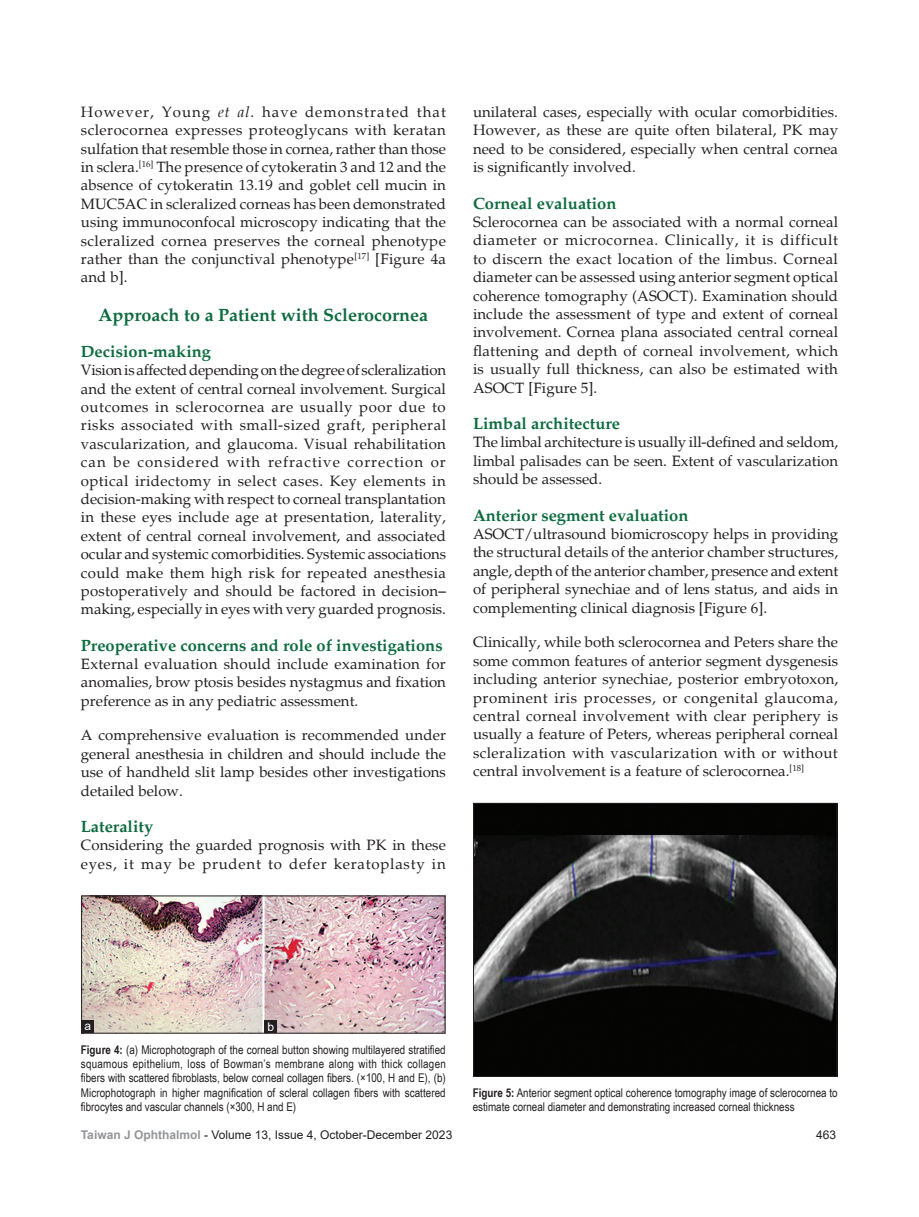
<style>
.page{position:relative;width:919px;height:1217px;background:#fff}
.page>*{position:absolute;margin:0;border:0;box-sizing:border-box;transform-origin:0 0}
.t1{font:700 18px "Palatino";color:#0e6c3f}
.t2{font:700 16.5px "Palatino";color:#0e6c3f}
.TX{font:15px/18.3px "Palatino";color:#231f20;text-align:justify}
.FGC{font:12px/14.4px "Arial Narrow";color:#231f20}
.t3{font:12px "Arial";color:#231f20}
.LABEL{font:12px "Arial";color:#fff}
.s1{font-style:italic}
.s2{font-weight:700}
.s3{font-weight:700;color:#939598}
</style>
<div class="page">
<img style="left:475px;top:805px;width:360px;height:269px">
<div style="left:473px;top:803px;width:364px;height:273px;border:1px solid #231f20"></div>
<img style="left:83px;top:897px;width:360px;height:134px">
<div style="left:264px;top:1020px;width:13px;height:13px;background:#231f20"></div>
<div style="left:81px;top:1020px;width:13px;height:13px;background:#231f20"></div>
<p class="TX" style="left:81px;top:103px;width:366px">However, Young <span class="s1">et al</span>. have demonstrated that sclerocornea expresses proteoglycans with keratan sulfation that resemble those in cornea, rather than those in sclera.<sup>[16]</sup> The presence of cytokeratin 3 and 12 and the absence of cytokeratin 13.19 and goblet cell mucin in MUC5AC in scleralized corneas has been demonstrated using immunoconfocal microscopy indicating that the scleralized cornea preserves the corneal phenotype rather than the conjunctival phenotype<sup>[17]</sup> [Figure 4a and b].</p>
<h1 class="t1" style="left:99px;top:304px;width:331px">Approach to a Patient with Sclerocornea</h1>
<h2 class="t2" style="left:81px;top:341px;width:132px">Decision‑making</h2>
<p class="TX" style="left:81px;top:361px;width:367px">Vision is affected depending on the degree of scleralization and the extent of central corneal involvement. Surgical outcomes in sclerocornea are usually poor due to risks associated with small‑sized graft, peripheral vascularization, and glaucoma. Visual rehabilitation can be considered with refractive correction or optical iridectomy in select cases. Key elements in decision‑making with respect to corneal transplantation in these eyes include age at presentation, laterality, extent of central corneal involvement, and associated ocular and systemic comorbidities. Systemic associations could make them high risk for repeated anesthesia postoperatively and should be factored in decision– making, especially in eyes with very guarded prognosis.</p>
<h2 class="t2" style="left:81px;top:635px;width:363px">Preoperative concerns and role of investigations</h2>
<p class="TX" style="left:81px;top:655px;width:366px">External evaluation should include examination for anomalies, brow ptosis besides nystagmus and fixation preference as in any pediatric assessment.</p>
<p class="TX" style="left:81px;top:726px;width:366px">A comprehensive evaluation is recommended under general anesthesia in children and should include the use of handheld slit lamp besides other investigations detailed below.</p>
<h2 class="t2" style="left:81px;top:816px;width:74px">Laterality</h2>
<p class="TX" style="left:81px;top:836px;width:366px">Considering the guarded prognosis with PK in these eyes, it may be prudent to defer keratoplasty in</p>
<p class="TX" style="left:473px;top:103px;width:367px">unilateral cases, especially with ocular comorbidities.<br>However, as these are quite often bilateral, PK may need to be considered, especially when central cornea is significantly involved.</p>
<h2 class="t2" style="left:473px;top:193px;width:145px">Corneal evaluation</h2>
<p class="TX" style="left:473px;top:213px;width:367px">Sclerocornea can be associated with a normal corneal diameter or microcornea. Clinically, it is difficult to discern the exact location of the limbus. Corneal diameter can be assessed using anterior segment optical coherence tomography (ASOCT). Examination should include the assessment of type and extent of corneal involvement. Cornea plana associated central corneal flattening and depth of corneal involvement, which is usually full thickness, can also be estimated with ASOCT [Figure 5].</p>
<h2 class="t2" style="left:473px;top:413px;width:149px">Limbal architecture</h2>
<p class="TX" style="left:473px;top:433px;width:367px">The limbal architecture is usually ill‑defined and seldom, limbal palisades can be seen. Extent of vascularization should be assessed.</p>
<h2 class="t2" style="left:473px;top:505px;width:217px">Anterior segment evaluation</h2>
<p class="TX" style="left:473px;top:525px;width:367px">ASOCT/ultrasound biomicroscopy helps in providing the structural details of the anterior chamber structures, angle, depth of the anterior chamber, presence and extent of peripheral synechiae and of lens status, and aids in complementing clinical diagnosis [Figure 6].</p>
<p class="TX" style="left:473px;top:633px;width:367px">Clinically, while both sclerocornea and Peters share the some common features of anterior segment dysgenesis including anterior synechiae, posterior embryotoxon, prominent iris processes, or congenital glaucoma, central corneal involvement with clear periphery is usually a feature of Peters, whereas peripheral corneal scleralization with vascularization with or without central involvement is a feature of sclerocornea.<sup>[18]</sup></p>
<p class="LABEL" style="left:84px;top:1017px;width:8px">a</p>
<p class="LABEL" style="left:267px;top:1018px;width:8px">b</p>
<p class="FGC" style="left:81px;top:1041px;width:366px;text-align:justify"><span class="s2">Figure 4:</span> (a) Microphotograph of the corneal button showing multilayered stratified squamous epithelium, loss of Bowman’s membrane along with thick collagen fibers with scattered fibroblasts, below corneal collagen fibers. (×100, H and E), (b)<br>Microphotograph in higher magnification of scleral collagen fibers with scattered fibrocytes and vascular channels (×300, H and E)</p>
<p class="FGC" style="left:472px;top:1084px;width:366px"><span class="s2">Figure 5:</span> Anterior segment optical coherence tomography image of sclerocornea to estimate corneal diameter and demonstrating increased corneal thickness</p>
<p class="t3" style="left:81px;top:1125px;width:373px"><span class="s3">Taiwan J Ophthalmol</span> - Volume 13, Issue 4, October-December 2023</p>
<p class="t3" style="left:816px;top:1125px;width:22px">463</p>
</div>
